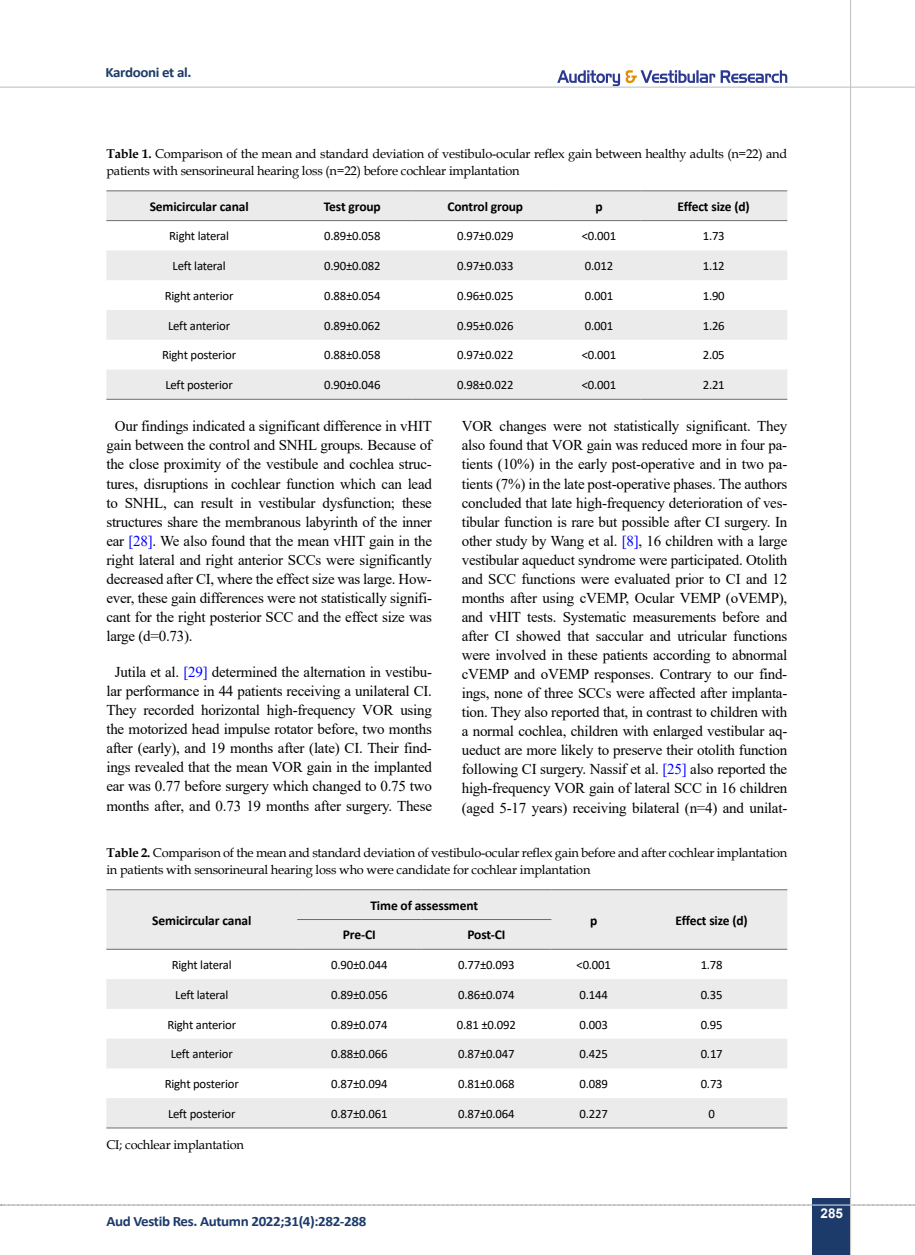
<style>
.page{position:relative;width:915px;height:1255px;background:#fff}
.page>*{position:absolute;margin:0;border:0;box-sizing:border-box;transform-origin:0 0}
.t1{font:15px/19px "Times New Roman";letter-spacing:-.015em;color:#000;text-align:justify}
.t2{font:700 14.25px "Calibri";letter-spacing:-.025em;color:#1d3b6a;scale:1.05 1}
.t3{font:700 13.5px "Calibri";letter-spacing:-.01em;color:#000}
.t4{font:700 13.5px "Arial";color:#fff}
.t5{font:12.75px "Calibri";letter-spacing:-.015em;color:#000}
.t6{font:12.75px/16.5px "Book Antiqua";letter-spacing:-.015em;color:#000}
.s1{font-weight:700}
.s2{color:#00f}
</style>
<div class="page">
<svg style="left:557px;top:70px;width:230px;height:16px"></svg>
<svg style="left:1px;top:1204px;width:914px;height:1px"></svg>
<div style="left:812px;top:1198px;width:38px;height:56px;background:#1d3b6a"></div>
<hr style="left:849px;top:0;width:1px;height:1254px;background:#c2c4c6">
<hr style="left:0;top:87px;width:914px;height:1px;background:#c2c4c6">
<hr style="left:812px;top:1204px;width:38px;height:1px;background:#ebebec">
<svg style="left:106px;top:191px;width:681px;height:208px;fill:#ebebec"></svg>
<hr style="left:106px;top:399px;width:186px;height:1px;background:#6d6e71">
<hr style="left:292px;top:399px;width:120px;height:1px;background:#6d6e71">
<hr style="left:412px;top:399px;width:145px;height:1px;background:#6d6e71">
<hr style="left:557px;top:399px;width:83px;height:1px;background:#6d6e71">
<hr style="left:640px;top:399px;width:147px;height:1px;background:#6d6e71">
<hr style="left:106px;top:190px;width:186px;height:1px;background:#6d6e71">
<hr style="left:292px;top:190px;width:120px;height:1px;background:#6d6e71">
<hr style="left:412px;top:190px;width:145px;height:1px;background:#6d6e71">
<hr style="left:557px;top:190px;width:83px;height:1px;background:#6d6e71">
<hr style="left:640px;top:190px;width:147px;height:1px;background:#6d6e71">
<hr style="left:106px;top:220px;width:186px;height:1px;background:#6d6e71">
<hr style="left:292px;top:220px;width:120px;height:1px;background:#6d6e71">
<hr style="left:412px;top:220px;width:145px;height:1px;background:#6d6e71">
<hr style="left:557px;top:220px;width:83px;height:1px;background:#6d6e71">
<hr style="left:640px;top:220px;width:147px;height:1px;background:#6d6e71">
<svg style="left:106px;top:890px;width:681px;height:237px;fill:#ebebec"></svg>
<hr style="left:106px;top:889px;width:191px;height:1px;background:#6d6e71">
<hr style="left:106px;top:948px;width:191px;height:1px;background:#6d6e71">
<hr style="left:297px;top:889px;width:124px;height:1px;background:#6d6e71">
<hr style="left:421px;top:889px;width:130px;height:1px;background:#6d6e71">
<hr style="left:551px;top:889px;width:85px;height:1px;background:#6d6e71">
<hr style="left:636px;top:889px;width:151px;height:1px;background:#6d6e71">
<hr style="left:551px;top:948px;width:85px;height:1px;background:#6d6e71">
<hr style="left:636px;top:948px;width:151px;height:1px;background:#6d6e71">
<hr style="left:297px;top:919px;width:124px;height:1px;background:#6d6e71">
<hr style="left:421px;top:919px;width:130px;height:1px;background:#6d6e71">
<hr style="left:297px;top:948px;width:124px;height:1px;background:#6d6e71">
<hr style="left:421px;top:948px;width:130px;height:1px;background:#6d6e71">
<hr style="left:106px;top:1127px;width:191px;height:1px;background:#6d6e71">
<hr style="left:297px;top:1127px;width:124px;height:1px;background:#6d6e71">
<hr style="left:421px;top:1127px;width:130px;height:1px;background:#6d6e71">
<hr style="left:551px;top:1127px;width:85px;height:1px;background:#6d6e71">
<hr style="left:636px;top:1127px;width:151px;height:1px;background:#6d6e71">
<p class="t2" style="left:106px;top:62px;width:83px">Kardooni et al.</p>
<p class="t6" style="left:106px;top:145px;width:682px"><span class="s1">Table 1.</span> Comparison of the mean and standard deviation of vestibulo-ocular reflex gain between healthy adults (n=22) and patients with sensorineural hearing loss (n=22) before cochlear implantation</p>
<p class="t3" style="left:150px;top:197px;width:100px">Semicircular canal</p>
<p class="t3" style="left:324px;top:197px;width:58px">Test group</p>
<p class="t3" style="left:447px;top:197px;width:77px">Control group</p>
<p class="t3" style="left:595px;top:197px;width:9px">p</p>
<p class="t3" style="left:677px;top:197px;width:74px">Effect size (d)</p>
<p class="t5" style="left:169px;top:227px;width:61px">Right lateral</p>
<p class="t5" style="left:324px;top:227px;width:58px">0.89±0.058</p>
<p class="t5" style="left:457px;top:227px;width:58px">0.97±0.029</p>
<p class="t5" style="left:581px;top:227px;width:36px">&lt;0.001</p>
<p class="t5" style="left:702px;top:227px;width:24px">1.73</p>
<p class="t5" style="left:172px;top:257px;width:55px">Left lateral</p>
<p class="t5" style="left:324px;top:257px;width:58px">0.90±0.082</p>
<p class="t5" style="left:457px;top:257px;width:58px">0.97±0.033</p>
<p class="t5" style="left:584px;top:257px;width:30px">0.012</p>
<p class="t5" style="left:702px;top:257px;width:24px">1.12</p>
<p class="t5" style="left:165px;top:287px;width:70px">Right anterior</p>
<p class="t5" style="left:324px;top:287px;width:58px">0.88±0.054</p>
<p class="t5" style="left:457px;top:287px;width:58px">0.96±0.025</p>
<p class="t5" style="left:584px;top:287px;width:30px">0.001</p>
<p class="t5" style="left:702px;top:287px;width:24px">1.90</p>
<p class="t5" style="left:168px;top:316px;width:64px">Left anterior</p>
<p class="t5" style="left:324px;top:316px;width:58px">0.89±0.062</p>
<p class="t5" style="left:457px;top:316px;width:58px">0.95±0.026</p>
<p class="t5" style="left:584px;top:316px;width:30px">0.001</p>
<p class="t5" style="left:702px;top:316px;width:24px">1.26</p>
<p class="t5" style="left:162px;top:346px;width:76px">Right posterior</p>
<p class="t5" style="left:324px;top:346px;width:58px">0.88±0.058</p>
<p class="t5" style="left:457px;top:346px;width:58px">0.97±0.022</p>
<p class="t5" style="left:581px;top:346px;width:36px">&lt;0.001</p>
<p class="t5" style="left:702px;top:346px;width:24px">2.05</p>
<p class="t5" style="left:165px;top:376px;width:69px">Left posterior</p>
<p class="t5" style="left:324px;top:376px;width:58px">0.90±0.046</p>
<p class="t5" style="left:457px;top:376px;width:58px">0.98±0.022</p>
<p class="t5" style="left:581px;top:376px;width:36px">&lt;0.001</p>
<p class="t5" style="left:702px;top:376px;width:24px">2.21</p>
<p class="t1" style="left:106px;top:416px;width:327px;text-indent:9px">Our findings indicated a significant difference in vHIT gain between the control and SNHL groups. Because of the close proximity of the vestibule and cochlea struc&shy;tures, disruptions in cochlear function which can lead to SNHL, can result in vestibular dysfunction; these structures share the membranous labyrinth of the inner ear <span class="s2">[28]</span>. We also found that the mean vHIT gain in the right lateral and right anterior SCCs were significantly decreased after CI, where the effect size was large. How&shy;ever, these gain differences were not statistically signifi&shy;cant for the right posterior SCC and the effect size was large (d=0.73).</p>
<p class="t1" style="left:106px;top:662px;width:327px;text-align:center">Jutila et al. <span class="s2">[29]</span> determined the alternation in vestibu&shy;lar performance in 44 patients receiving a unilateral CI.<br>They recorded horizontal high-frequency VOR using the motorized head impulse rotator before, two months after (early), and 19 months after (late) CI. Their find&shy;ings revealed that the mean VOR gain in the implanted ear was 0.77 before surgery which changed to 0.75 two months after, and 0.73 19 months after surgery. These</p>
<p class="t1" style="left:461px;top:416px;width:327px">VOR changes were not statistically significant. They also found that VOR gain was reduced more in four pa&shy;tients (10%) in the early post-operative and in two pa&shy;tients (7%) in the late post-operative phases. The authors concluded that late high-frequency deterioration of ves&shy;tibular function is rare but possible after CI surgery. In other study by Wang et al. <span class="s2">[8]</span>, 16 children with a large vestibular aqueduct syndrome were participated. Otolith and SCC functions were evaluated prior to CI and 12 months after using cVEMP, Ocular VEMP (oVEMP), and vHIT tests. Systematic measurements before and after CI showed that saccular and utricular functions were involved in these patients according to abnormal cVEMP and oVEMP responses. Contrary to our find&shy;ings, none of three SCCs were affected after implanta&shy;tion. They also reported that, in contrast to children with a normal cochlea, children with enlarged vestibular aq&shy;ueduct are more likely to preserve their otolith function following CI surgery. Nassif et al. <span class="s2">[25]</span> also reported the high-frequency VOR gain of lateral SCC in 16 children (aged 5-17 years) receiving bilateral (n=4) and unilat-</p>
<p class="t6" style="left:106px;top:844px;width:682px"><span class="s1">Table 2.</span> Comparison of the mean and standard deviation of vestibulo-ocular reflex gain before and after cochlear implantation in patients with sensorineural hearing loss who were candidate for cochlear implantation</p>
<p class="t3" style="left:152px;top:910px;width:100px">Semicircular canal</p>
<p class="t3" style="left:370px;top:895px;width:109px">Time of assessment</p>
<p class="t3" style="left:590px;top:910px;width:9px">p</p>
<p class="t3" style="left:675px;top:910px;width:74px">Effect size (d)</p>
<p class="t3" style="left:343px;top:925px;width:34px">Pre-CI</p>
<p class="t3" style="left:467px;top:925px;width:39px">Post-CI</p>
<p class="t5" style="left:172px;top:956px;width:61px">Right lateral</p>
<p class="t5" style="left:331px;top:956px;width:58px">0.90±0.044</p>
<p class="t5" style="left:458px;top:956px;width:58px">0.77±0.093</p>
<p class="t5" style="left:576px;top:956px;width:36px">&lt;0.001</p>
<p class="t5" style="left:700px;top:956px;width:24px">1.78</p>
<p class="t5" style="left:175px;top:985px;width:55px">Left lateral</p>
<p class="t5" style="left:331px;top:985px;width:58px">0.89±0.056</p>
<p class="t5" style="left:458px;top:985px;width:58px">0.86±0.074</p>
<p class="t5" style="left:579px;top:985px;width:30px">0.144</p>
<p class="t5" style="left:700px;top:985px;width:24px">0.35</p>
<p class="t5" style="left:167px;top:1015px;width:70px">Right anterior</p>
<p class="t5" style="left:331px;top:1015px;width:58px">0.89±0.074</p>
<p class="t5" style="left:456px;top:1015px;width:60px">0.81 ±0.092</p>
<p class="t5" style="left:579px;top:1015px;width:30px">0.003</p>
<p class="t5" style="left:700px;top:1015px;width:24px">0.95</p>
<p class="t5" style="left:171px;top:1045px;width:64px">Left anterior</p>
<p class="t5" style="left:331px;top:1045px;width:58px">0.88±0.066</p>
<p class="t5" style="left:458px;top:1045px;width:58px">0.87±0.047</p>
<p class="t5" style="left:579px;top:1045px;width:30px">0.425</p>
<p class="t5" style="left:700px;top:1045px;width:24px">0.17</p>
<p class="t5" style="left:165px;top:1074px;width:76px">Right posterior</p>
<p class="t5" style="left:331px;top:1074px;width:58px">0.87±0.094</p>
<p class="t5" style="left:458px;top:1074px;width:58px">0.81±0.068</p>
<p class="t5" style="left:579px;top:1074px;width:30px">0.089</p>
<p class="t5" style="left:700px;top:1074px;width:24px">0.73</p>
<p class="t5" style="left:168px;top:1104px;width:69px">Left posterior</p>
<p class="t5" style="left:331px;top:1104px;width:58px">0.87±0.061</p>
<p class="t5" style="left:458px;top:1104px;width:58px">0.87±0.064</p>
<p class="t5" style="left:579px;top:1104px;width:30px">0.227</p>
<p class="t5" style="left:708px;top:1104px;width:8px">0</p>
<p class="t6" style="left:106px;top:1135px;width:139px">CI; cochlear implantation</p>
<p class="t2" style="left:106px;top:1210px;width:249px">Aud Vestib Res. Autumn 2022;31(4):282-288</p>
<p class="t4" style="left:820px;top:1203px;width:24px">285</p>
</div>
